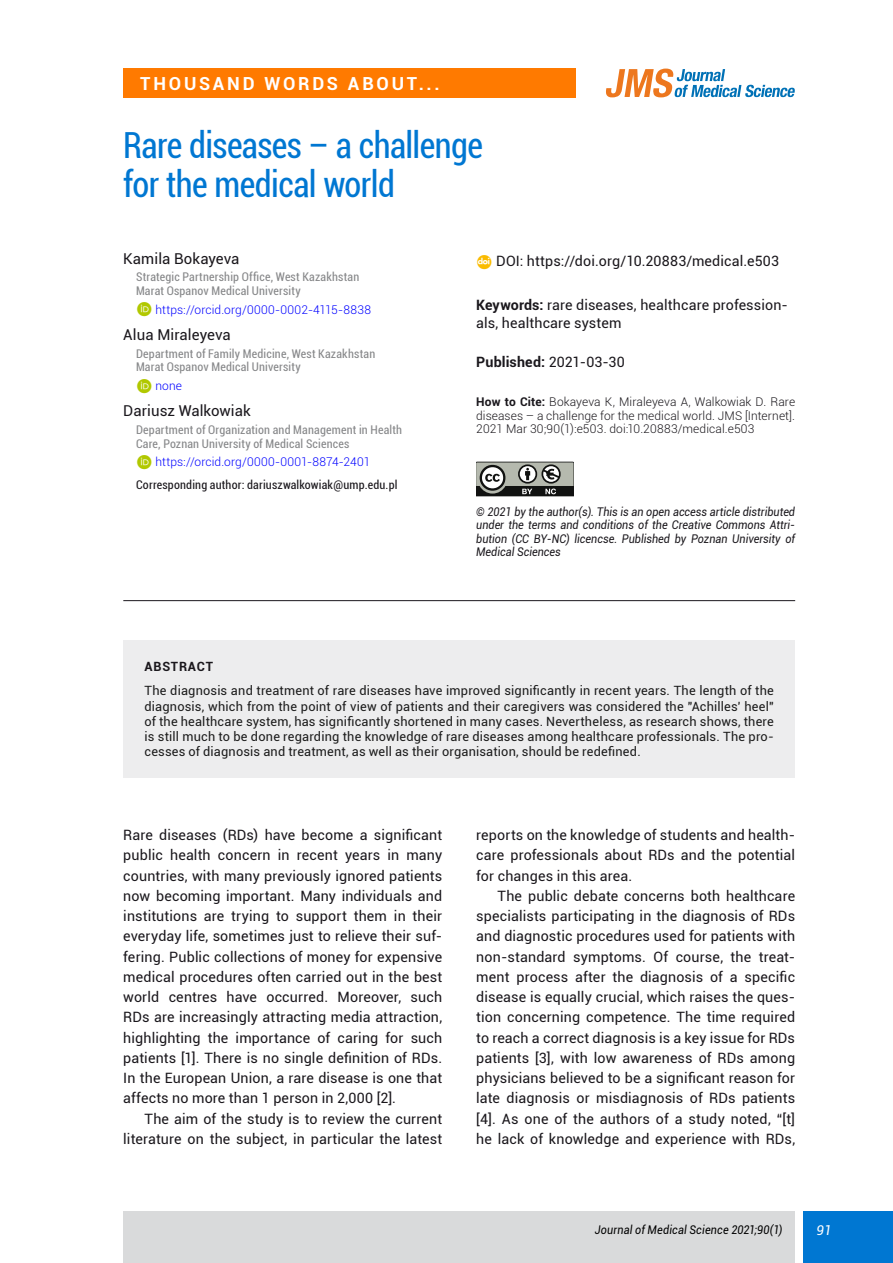
<style>
.page{position:relative;width:893px;height:1263px;background:#fff}
.page>*{position:absolute;margin:0;border:0;box-sizing:border-box;transform-origin:0 0}
.TYT_tytul{font:condensed 36px/39px "Roboto";letter-spacing:-.015em;color:#0077d2;scale:.95 1}
.Rodzaj_pracy{font:700 18px "Roboto";letter-spacing:.155em;color:#fff}
.TYT_autorzy{font:15px "Roboto";letter-spacing:.005em;color:#1a171c}
.TXT_wciecie{font:14.25px/20.2px "Roboto";letter-spacing:.01em;color:#1a171c;text-align:justify}
.TXT_bez_wciecia{font:14.25px/20.2px "Roboto";letter-spacing:.01em;color:#1a171c;text-align:justify}
.TYT_keywords_publish{font:14.25px/18px "Roboto";letter-spacing:.01em;color:#1a171c}
.TYT_DOI{font:14.25px "Roboto";letter-spacing:.01em;color:#1a171c}
.TYT_keywords_publish-2{font:700 14.25px "Roboto";letter-spacing:.005em;color:#1a171c}
.t1{font:italic 13.5px "Roboto";color:#fff}
.STR_tekst{font:12.75px/15.3px "Roboto";letter-spacing:.015em;color:#1b1b1b;text-align:justify}
.STR_abstract{font:700 12.75px "Roboto";letter-spacing:.06em;color:#1a171c}
.TYT_afiliacja{font:condensed 12px/13.5px "Roboto";letter-spacing:.015em;color:#87888a}
.t2{font:italic 12px/13.5px "Roboto";color:#1a171c;text-align:justify;scale:.9 1}
.TYT_howtocite{font:300 12px/13.5px "Roboto";letter-spacing:.01em;color:#1a171c;text-align:justify}
.TYT_ORCID{font:300 12px "Roboto";letter-spacing:.01em;color:#00f}
.TYT_correspondence{font:condensed 12px "Roboto";letter-spacing:.015em;color:#1a171c}
.t3{font:italic 12px "Roboto";letter-spacing:.015em;color:#000;scale:.9 1}
.s1{font-weight:700}
.s2{font-weight:400}
</style>
<div class="page">
<div style="left:804px;top:1212px;width:89px;height:51px;background:#0077d2"></div>
<div style="left:123px;top:1212px;width:672px;height:51px;background:#d9dadb"></div>
<div style="left:123px;top:68px;width:452px;height:30px;background:#ff7a00"></div>
<div style="left:123px;top:641px;width:672px;height:137px;background:#ededee"></div>
<hr style="left:123px;top:600px;width:672px;height:1px;background:#1a171c">
<svg style="left:606px;top:69px;width:189px;height:28px"></svg>
<svg style="left:476px;top:462px;width:98px;height:35px"></svg>
<p class="Rodzaj_pracy" style="left:140px;top:71px;width:301px">THOUSAND WORDS ABOUT...</p>
<p class="TYT_tytul" style="left:123px;top:124px;width:380px">Rare diseases – a challenge for the medical world</p>
<p class="TYT_autorzy" style="left:123px;top:248px;width:118px">Kamila Bokayeva</p>
<p class="TYT_afiliacja" style="left:136px;top:270px;width:225px">Strategic Partnership Office, West Kazakhstan<br>Marat Ospanov Medical University</p>
<p class="TYT_ORCID" style="left:155px;top:301px;width:217px">https://orcid.org/0000-0002-4115-8838</p>
<p class="TYT_autorzy" style="left:123px;top:324px;width:109px">Alua Miraleyeva</p>
<p class="TYT_afiliacja" style="left:136px;top:346px;width:241px">Department of Family Medicine, West Kazakhstan<br>Marat Ospanov Medical University</p>
<p class="TYT_ORCID" style="left:155px;top:377px;width:28px">none</p>
<p class="TYT_autorzy" style="left:123px;top:401px;width:129px">Dariusz Walkowiak</p>
<p class="TYT_afiliacja" style="left:136px;top:423px;width:267px">Department of Organization and Management in Health<br>Care, Poznan University of Medical Sciences</p>
<p class="TYT_ORCID" style="left:155px;top:454px;width:216px">https://orcid.org/0000-0001-8874-2401</p>
<p class="TYT_correspondence" style="left:136px;top:477px;width:263px">Corresponding author: dariuszwalkowiak@ump.edu.pl</p>
<p class="TYT_DOI" style="left:496px;top:251px;width:284px">DOI: https://doi.org/10.20883/medical.e503</p>
<p class="TYT_keywords_publish" style="left:476px;top:295px;width:313px"><span class="s1">KEYWORDS:</span> rare diseases, healthcare profession&shy;als, healthcare system</p>
<p class="TYT_keywords_publish-2" style="left:476px;top:352px;width:150px">PUBLISHED: <span class="s2">2021-03-30</span></p>
<p class="TYT_howtocite" style="left:476px;top:395px;width:320px"><span class="s1">HOW TO CITE:</span> Bokayeva K, Miraleyeva A, Walkowiak D. Rare diseases – a challenge for the medical world. JMS [Internet].<br>2021 Mar 30;90(1):e503. doi:10.20883/medical.e503</p>
<p class="t2" style="left:476px;top:504px;width:356px">© 2021 by the author(s). This is an open access article distributed under the terms and conditions of the Creative Commons Attri&shy;bution (CC BY-NC) licencse. Published by Poznan University of Medical Sciences</p>
<p class="STR_abstract" style="left:145px;top:658px;width:67px">ABSTRACT</p>
<p class="STR_tekst" style="left:145px;top:682px;width:631px">The diagnosis and treatment of rare diseases have improved significantly in recent years. The length of the diagnosis, which from the point of view of patients and their caregivers was considered the "Achilles' heel" of the healthcare system, has significantly shortened in many cases. Nevertheless, as research shows, there is still much to be done regarding the knowledge of rare diseases among healthcare professionals. The pro&shy;cesses of diagnosis and treatment, as well as their organisation, should be redefined.</p>
<p class="TXT_bez_wciecia" style="left:123px;top:824px;width:320px">Rare diseases (RDs) have become a significant public health concern in recent years in many countries, with many previously ignored patients now becoming important. Many individuals and institutions are trying to support them in their everyday life, sometimes just to relieve their suf&shy;fering. Public collections of money for expensive medical procedures often carried out in the best world centres have occurred. Moreover, such RDs are increasingly attracting media attraction, highlighting the importance of caring for such patients [1]. There is no single definition of RDs.<br>In the European Union, a rare disease is one that affects no more than 1 person in 2,000 [2].</p>
<p class="TXT_wciecie" style="left:123px;top:1108px;width:320px;text-align:right">The aim of the study is to review the current literature on the subject, in particular the latest</p>
<p class="TXT_wciecie" style="left:476px;top:824px;width:320px">reports on the knowledge of students and health&shy;care professionals about RDs and the potential for changes in this area.</p>
<p class="TXT_wciecie" style="left:476px;top:885px;width:320px;text-indent:21px">The public debate concerns both healthcare specialists participating in the diagnosis of RDs and diagnostic procedures used for patients with non-standard symptoms. Of course, the treat&shy;ment process after the diagnosis of a specific disease is equally crucial, which raises the ques&shy;tion concerning competence. The time required to reach a correct diagnosis is a key issue for RDs patients [3], with low awareness of RDs among physicians believed to be a significant reason for late diagnosis or misdiagnosis of RDs patients [4]. As one of the authors of a study noted, “[t] he lack of knowledge and experience with RDs,</p>
<p class="t3" style="left:595px;top:1221px;width:210px">Journal of Medical Science 2021;90(1)</p>
<p class="t1" style="left:816px;top:1220px;width:17px">91</p>
</div>
